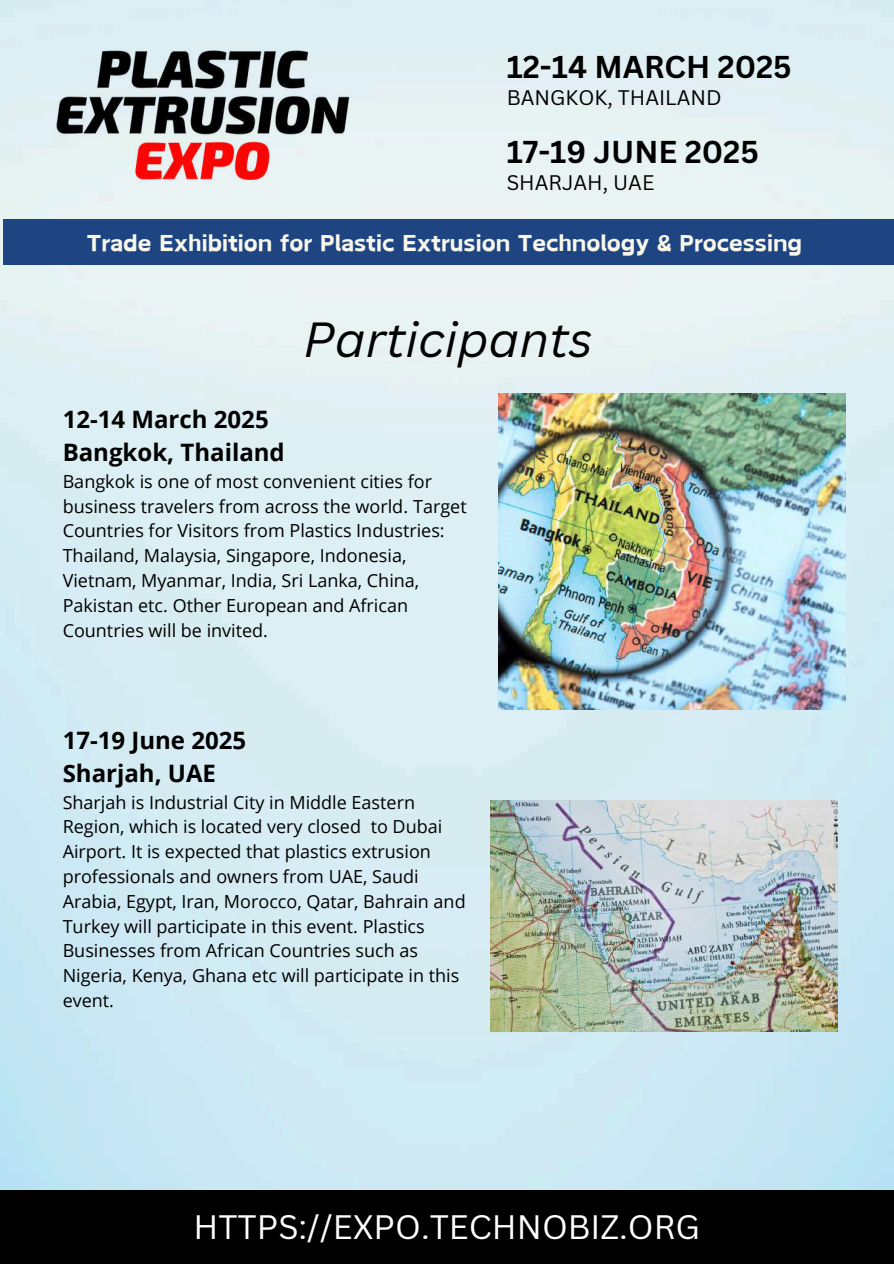
<style>
.page{position:relative;width:894px;height:1264px;background:#fff}
.page>*{position:absolute;margin:0;border:0;box-sizing:border-box;transform-origin:0 0}
.t1{font:italic 48px "Canva Sans";color:#000}
.t2{font:33px "Canva Sans";color:#fff}
.t3{font:700 30.75px "Canva Sans";color:#000}
.t4{font:700 24px/32.7px "Open Sans";color:#000}
.t5{font:700 21.9px "Canva Acid";color:#f8f7e9}
.t6{font:20.55px "Canva Sans";color:#000}
.t7{font:18px/24.8px "Open Sans";color:#000}
</style>
<div class="page">
<img style="left:0;top:0;width:893px;height:1190px">
<img style="left:47px;top:36px;width:310px;height:159px">
<div style="left:0;top:1190px;width:893px;height:73px;background:#000"></div>
<div style="left:3px;top:219px;width:890px;height:46px;background:#1e4582"></div>
<img style="left:498px;top:393px;width:347px;height:317px">
<img style="left:490px;top:800px;width:347px;height:231px">
<h3 class="t3" style="left:506px;top:45px;width:286px">12-14 MARCH 2025</h3>
<p class="t6" style="left:506px;top:83px;width:217px">BANGKOK, THAILAND</p>
<h3 class="t3" style="left:506px;top:130px;width:253px">17-19 JUNE 2025</h3>
<p class="t6" style="left:506px;top:168px;width:149px">SHARJAH, UAE</p>
<p class="t5" style="left:87px;top:231px;width:716px">Trade Exhibition for Plastic Extrusion Technology &amp; Processing</p>
<h1 class="t1" style="left:303px;top:305px;width:291px">Participants</h1>
<h3 class="t4" style="left:63px;top:402px;width:223px">12-14 March 2025<br>Bangkok, Thailand</h3>
<p class="t7" style="left:63px;top:468px;width:405px">Bangkok is one of most convenient cities for business travelers from across the world. Target Countries for Visitors from Plastics Industries:<br>Thailand, Malaysia, Singapore, Indonesia, Vietnam, Myanmar, India, Sri Lanka, China, Pakistan etc. Other European and African Countries will be invited.</p>
<h3 class="t4" style="left:63px;top:723px;width:185px">17-19 June 2025<br>Sharjah, UAE</h3>
<p class="t7" style="left:63px;top:789px;width:404px">Sharjah is Industrial City in Middle Eastern Region, which is located very closed to Dubai Airport. It is expected that plastics extrusion professionals and owners from UAE, Saudi Arabia, Egypt, Iran, Morocco, Qatar, Bahrain and Turkey will participate in this event. Plastics Businesses from African Countries such as Nigeria, Kenya, Ghana etc will participate in this event.</p>
<h2 class="t2" style="left:193px;top:1203px;width:508px">HTTPS://EXPO.TECHNOBIZ.ORG</h2>
</div>
